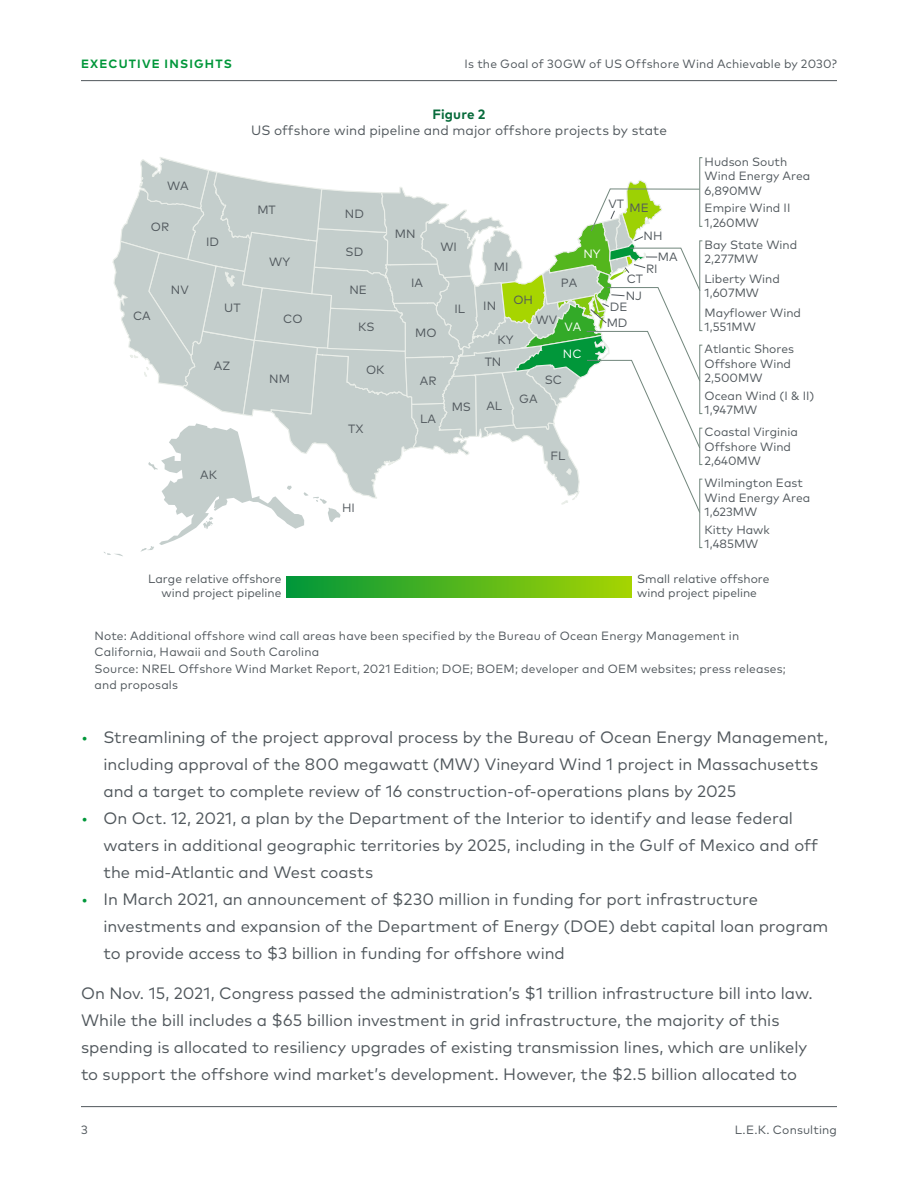
<style>
.page{position:relative;width:918px;height:1188px;background:#fff}
.page>*{position:absolute;margin:0;border:0;box-sizing:border-box;transform-origin:0 0}
.Body_Copy_11_18{font:16.5px/27px "Mark Pro";color:#50575c}
.Figure_Title_Head{font:13.5px "Mark Pro";letter-spacing:.01em;color:#50575c}
.Figure_Title{font:700 13.5px "Mark Pro";letter-spacing:.01em;color:#076b3b}
.Caption_8_11{font:12px/14.4px "Mark Pro";letter-spacing:.005em;color:#50575c}
.Eyebrow_right-aligne{font:12px "Mark Pro";letter-spacing:.015em;color:#50575c}
.t1{font:700 12px "Mark Pro";letter-spacing:.095em;color:#00973a}
.t2{font:12px "Mark Pro";color:#fff}
.s1{color:#00973a}
</style>
<div class="page">
<hr style="left:81px;top:1106px;width:756px;height:1px;background:#50575c">
<hr style="left:81px;top:80px;width:756px;height:1px;background:#50575c">
<div style="left:287px;top:577px;width:345px;height:20px;background:linear-gradient(to right,#00973a,#a7d401)"></div>
<svg style="left:104px;top:157px;width:597px;height:399px"></svg>
<p class="t1" style="left:81px;top:54px;width:152px">EXECUTIVE INSIGHTS</p>
<p class="Eyebrow_right-aligne" style="left:465px;top:54px;width:374px">Is the Goal of 30GW of US Offshore Wind Achievable by 2030?</p>
<p class="Figure_Title" style="left:432px;top:103px;width:55px">Figure 2</p>
<p class="Figure_Title_Head" style="left:251px;top:120px;width:417px">US offshore wind pipeline and major offshore projects by state</p>
<p class="Caption_8_11" style="left:167px;top:177px;width:23px">WA</p>
<p class="Caption_8_11" style="left:151px;top:218px;width:20px">OR</p>
<p class="Caption_8_11" style="left:133px;top:308px;width:19px">CA</p>
<p class="Caption_8_11" style="left:171px;top:281px;width:19px">NV</p>
<p class="Caption_8_11" style="left:206px;top:234px;width:14px">ID</p>
<p class="Caption_8_11" style="left:224px;top:299px;width:18px">UT</p>
<p class="Caption_8_11" style="left:214px;top:357px;width:18px">AZ</p>
<p class="Caption_8_11" style="left:257px;top:201px;width:20px">MT</p>
<p class="Caption_8_11" style="left:269px;top:254px;width:22px">WY</p>
<p class="Caption_8_11" style="left:283px;top:310px;width:21px">CO</p>
<p class="Caption_8_11" style="left:269px;top:370px;width:22px">NM</p>
<p class="Caption_8_11" style="left:200px;top:466px;width:18px">AK</p>
<p class="Caption_8_11" style="left:345px;top:206px;width:21px">ND</p>
<p class="Caption_8_11" style="left:346px;top:243px;width:19px">SD</p>
<p class="Caption_8_11" style="left:349px;top:281px;width:19px">NE</p>
<p class="Caption_8_11" style="left:358px;top:319px;width:18px">KS</p>
<p class="Caption_8_11" style="left:366px;top:361px;width:20px">OK</p>
<p class="Caption_8_11" style="left:348px;top:421px;width:17px">TX</p>
<p class="Caption_8_11" style="left:395px;top:225px;width:22px">MN</p>
<p class="Caption_8_11" style="left:411px;top:275px;width:13px">IA</p>
<p class="Caption_8_11" style="left:440px;top:238px;width:18px">WI</p>
<p class="Caption_8_11" style="left:494px;top:259px;width:16px">MI</p>
<p class="t2" style="left:583px;top:245px;width:19px">NY</p>
<p class="Caption_8_11" style="left:561px;top:275px;width:18px">PA</p>
<p class="Caption_8_11" style="left:609px;top:196px;width:17px">VT</p>
<p class="Caption_8_11" style="left:630px;top:200px;width:21px">ME</p>
<p class="Caption_8_11" style="left:644px;top:228px;width:20px">NH</p>
<p class="Caption_8_11" style="left:658px;top:248px;width:21px">MA</p>
<p class="Caption_8_11" style="left:646px;top:260px;width:13px">RI</p>
<p class="Caption_8_11" style="left:627px;top:270px;width:18px">CT</p>
<p class="Caption_8_11" style="left:415px;top:324px;width:23px">MO</p>
<p class="Caption_8_11" style="left:420px;top:373px;width:18px">AR</p>
<p class="Caption_8_11" style="left:420px;top:411px;width:17px">LA</p>
<p class="Caption_8_11" style="left:454px;top:300px;width:12px">IL</p>
<p class="Caption_8_11" style="left:483px;top:298px;width:14px">IN</p>
<p class="Caption_8_11" style="left:513px;top:291px;width:21px">OH</p>
<p class="Caption_8_11" style="left:497px;top:332px;width:18px">KY</p>
<p class="Caption_8_11" style="left:485px;top:354px;width:18px">TN</p>
<p class="Caption_8_11" style="left:535px;top:312px;width:23px">WV</p>
<p class="t2" style="left:565px;top:318px;width:18px">VA</p>
<p class="t2" style="left:563px;top:345px;width:20px">NC</p>
<p class="Caption_8_11" style="left:545px;top:372px;width:19px">SC</p>
<p class="Caption_8_11" style="left:452px;top:399px;width:21px">MS</p>
<p class="Caption_8_11" style="left:486px;top:398px;width:17px">AL</p>
<p class="Caption_8_11" style="left:519px;top:391px;width:20px">GA</p>
<p class="Caption_8_11" style="left:550px;top:448px;width:17px">FL</p>
<p class="Caption_8_11" style="left:626px;top:288px;width:18px">NJ</p>
<p class="Caption_8_11" style="left:607px;top:298px;width:22px;line-height:16px">DE<br>MD</p>
<p class="Caption_8_11" style="left:342px;top:500px;width:14px">HI</p>
<p class="Caption_8_11" style="left:705px;top:153px;width:107px">Hudson South<br>Wind Energy Area<br>6,890MW</p>
<p class="Caption_8_11" style="left:705px;top:200px;width:87px">Empire Wind II<br>1,260MW</p>
<p class="Caption_8_11" style="left:705px;top:236px;width:94px">Bay State Wind<br>2,277MW</p>
<p class="Caption_8_11" style="left:705px;top:270px;width:77px">Liberty Wind<br>1,607MW</p>
<p class="Caption_8_11" style="left:705px;top:304px;width:98px">Mayflower Wind<br>1,551MW</p>
<p class="Caption_8_11" style="left:705px;top:341px;width:91px">Atlantic Shores<br>Offshore Wind<br>2,500MW</p>
<p class="Caption_8_11" style="left:705px;top:387px;width:111px">Ocean Wind (I &amp; II)<br>1,947MW</p>
<p class="Caption_8_11" style="left:705px;top:424px;width:95px">Coastal Virginia<br>Offshore Wind<br>2,640MW</p>
<p class="Caption_8_11" style="left:705px;top:475px;width:107px">Wilmington East<br>Wind Energy Area<br>1,623MW</p>
<p class="Caption_8_11" style="left:705px;top:521px;width:67px">Kitty Hawk<br>1,485MW</p>
<p class="Caption_8_11" style="left:148px;top:570px;width:135px;text-align:right">Large relative offshore wind project pipeline</p>
<p class="Caption_8_11" style="left:637px;top:570px;width:134px">Small relative offshore wind project pipeline</p>
<p class="Caption_8_11" style="left:94px;top:626px;width:646px;line-height:16.5px">Note: Additional offshore wind call areas have been specified by the Bureau of Ocean Energy Management in<br>California, Hawaii and South Carolina</p>
<p class="Caption_8_11" style="left:94px;top:659px;width:693px;line-height:16.5px">Source: NREL Offshore Wind Market Report, 2021 Edition; DOE; BOEM; developer and OEM websites; press releases; and proposals</p>
<p class="Body_Copy_11_18" style="left:104px;top:722px;width:726px;text-indent:-22px"><span class="s1">•</span> Streamlining of the project approval process by the Bureau of Ocean Energy Management, including approval of the 800 megawatt (MW) Vineyard Wind 1 project in Massachusetts and a target to complete review of 16 construction-of-operations plans by 2025</p>
<p class="Body_Copy_11_18" style="left:104px;top:803px;width:716px;text-indent:-22px"><span class="s1">•</span> On Oct. 12, 2021, a plan by the Department of the Interior to identify and lease federal waters in additional geographic territories by 2025, including in the Gulf of Mexico and off the mid-Atlantic and West coasts</p>
<p class="Body_Copy_11_18" style="left:104px;top:884px;width:726px;text-indent:-22px"><span class="s1">•</span> In March 2021, an announcement of $230 million in funding for port infrastructure investments and expansion of the Department of Energy (DOE) debt capital loan program to provide access to $3 billion in funding for offshore wind</p>
<p class="Body_Copy_11_18" style="left:81px;top:978px;width:733px">On Nov. 15, 2021, Congress passed the administration’s $1 trillion infrastructure bill into law.<br>While the bill includes a $65 billion investment in grid infrastructure, the majority of this spending is allocated to resiliency upgrades of existing transmission lines, which are unlikely to support the offshore wind market’s development. However, the $2.5 billion allocated to</p>
<p class="Caption_8_11" style="left:81px;top:1122px;width:8px">3</p>
<p class="Caption_8_11" style="left:735px;top:1122px;width:104px">L.E.K. Consulting</p>
</div>
